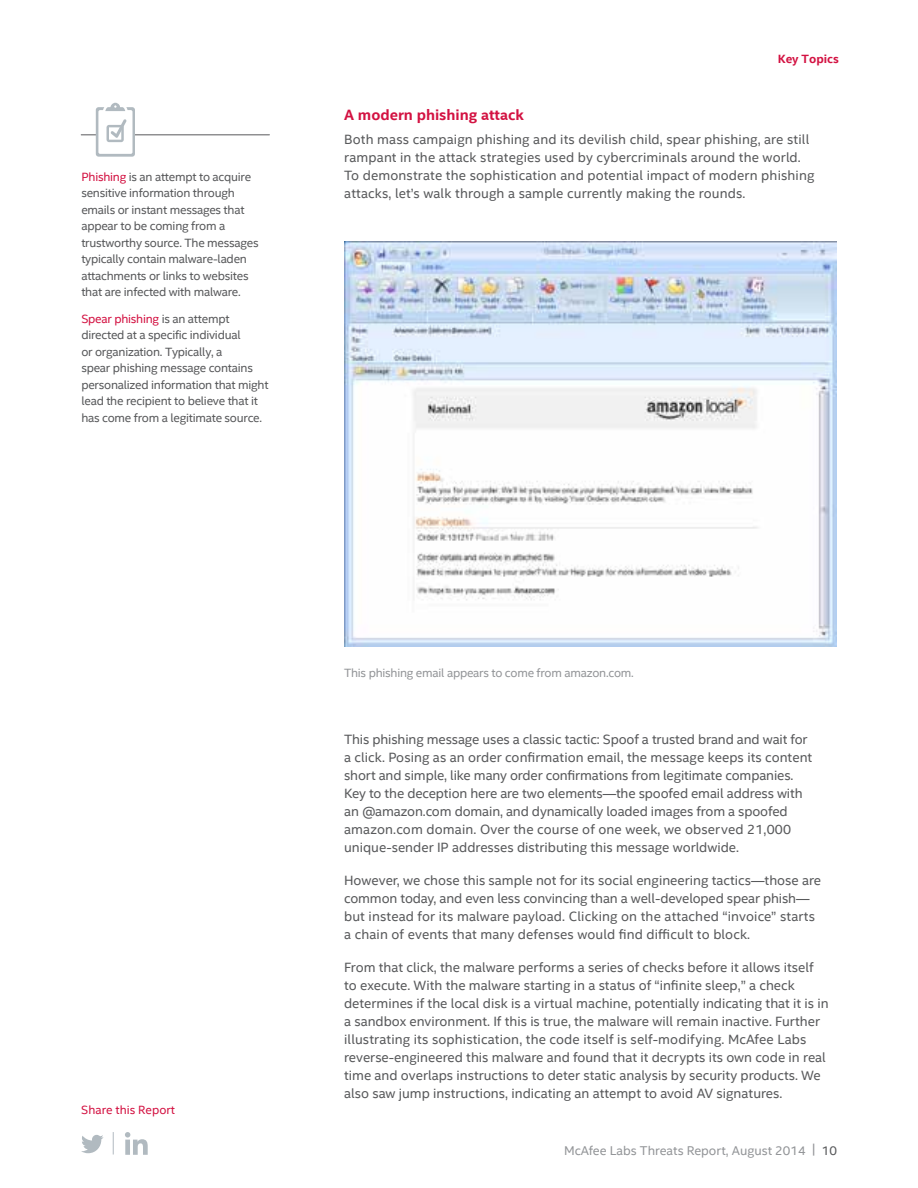
<style>
.page{position:relative;width:918px;height:1188px;background:#fff}
.page>*{position:absolute;margin:0;border:0;box-sizing:border-box;transform-origin:0 0}
.t1{font:700 15px "Intel Clear";color:#d31242}
.t2{font:13.5px/18px "Intel Clear";color:#58595b}
.t3{font:12.75px "Intel Clear";color:#939598}
.t4{font:12px/16.5px "Intel Clear";letter-spacing:-.02em;color:#58595b}
.t5{font:12px "Intel Clear";letter-spacing:-.02em;color:#939598}
.t6{font:12px "Intel Clear";color:#d31242}
.t7{font:700 12px "Intel Clear";color:#d31242}
.s1{color:#d31242}
.s2{color:#58595b}
</style>
<div class="page">
<img style="left:344px;top:242px;width:492px;height:405px">
<hr style="left:81px;top:135px;width:188px;height:1px;background:#58595b">
<svg style="left:96px;top:103px;width:39px;height:54px"></svg>
<svg style="left:81px;top:1135px;width:23px;height:18px"></svg>
<svg style="left:113px;top:1132px;width:1px;height:23px"></svg>
<svg style="left:125px;top:1132px;width:23px;height:23px"></svg>
<p class="t4" style="left:81px;top:169px;width:179px"><span class="s1">Phishing</span> is an attempt to acquire sensitive information through emails or instant messages that appear to be coming from a trustworthy source. The messages typically contain malware-laden attachments or links to websites that are infected with malware.</p>
<p class="t4" style="left:81px;top:311px;width:189px"><span class="s1">Spear phishing</span> is an attempt directed at a specific individual<br>or organization. Typically, a<br>spear phishing message contains personalized information that might lead the recipient to believe that it has come from a legitimate source.</p>
<p class="t7" style="left:778px;top:52px;width:63px">Key Topics</p>
<p class="t1" style="left:344px;top:105px;width:181px">A modern phishing attack</p>
<p class="t2" style="left:344px;top:131px;width:472px">Both mass campaign phishing and its devilish child, spear phishing, are still rampant in the attack strategies used by cybercriminals around the world.<br>To demonstrate the sophistication and potential impact of modern phishing attacks, let’s walk through a sample currently making the rounds.</p>
<p class="t6" style="left:81px;top:1103px;width:95px">Share this Report</p>
<p class="t5" style="left:344px;top:666px;width:291px">This phishing email appears to come from amazon.com.</p>
<p class="t2" style="left:344px;top:730px;width:470px">This phishing message uses a classic tactic: Spoof a trusted brand and wait for a click. Posing as an order confirmation email, the message keeps its content short and simple, like many order confirmations from legitimate companies.<br>Key to the deception here are two elements—the spoofed email address with an @amazon.com domain, and dynamically loaded images from a spoofed amazon.com domain. Over the course of one week, we observed 21,000 unique-sender IP addresses distributing this message worldwide.</p>
<p class="t2" style="left:344px;top:871px;width:479px">However, we chose this sample not for its social engineering tactics—those are common today, and even less convincing than a well-developed spear phish— but instead for its malware payload. Clicking on the attached “invoice” starts a chain of events that many defenses would find difficult to block.</p>
<p class="t2" style="left:344px;top:958px;width:486px">From that click, the malware performs a series of checks before it allows itself to execute. With the malware starting in a status of “infinite sleep,” a check determines if the local disk is a virtual machine, potentially indicating that it is in a sandbox environment. If this is true, the malware will remain inactive. Further illustrating its sophistication, the code itself is self-modifying. McAfee Labs reverse-engineered this malware and found that it decrypts its own code in real time and overlaps instructions to deter static analysis by security products. We also saw jump instructions, indicating an attempt to avoid AV signatures.</p>
<p class="t3" style="left:564px;top:1143px;width:274px">McAfee Labs Threats Report, August 2014 | <span class="s2">10</span></p>
</div>
